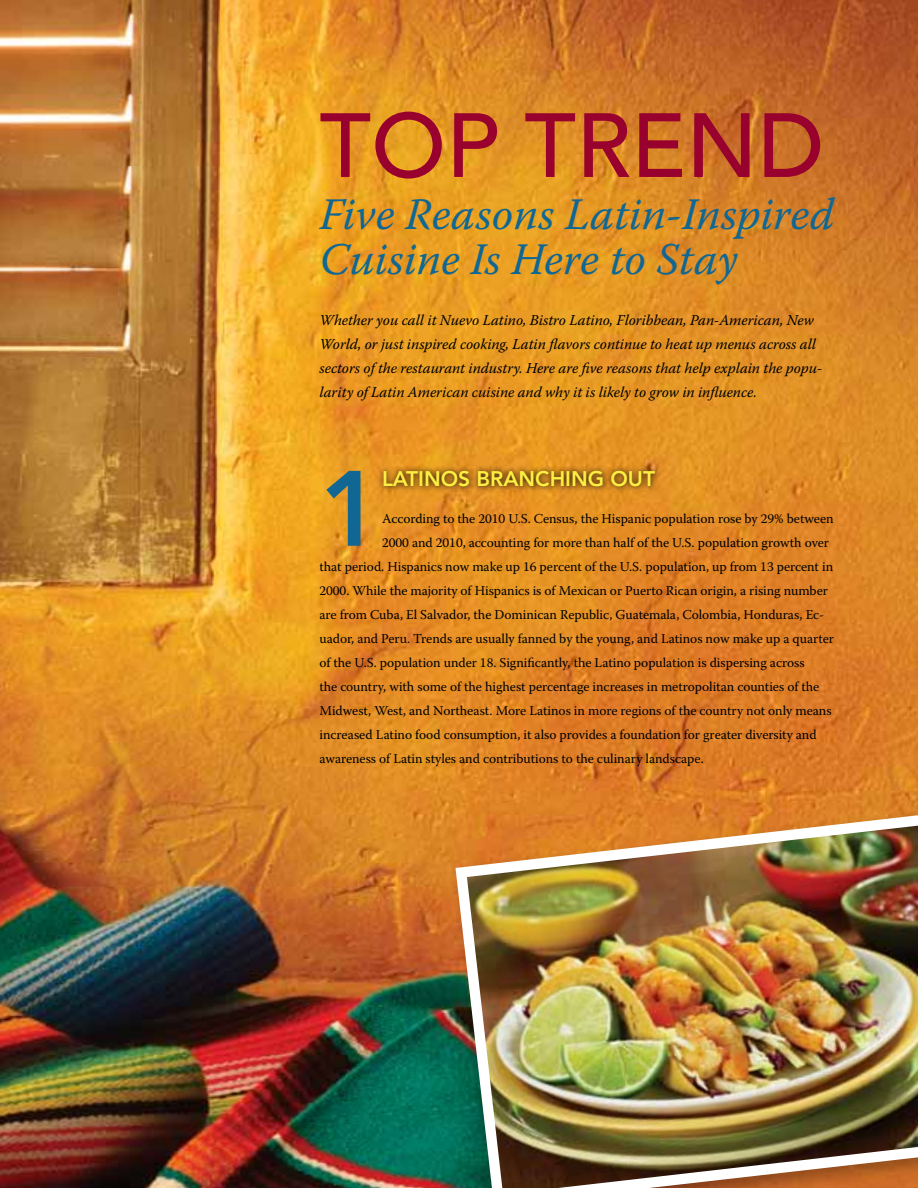
<style>
.page{position:relative;width:918px;height:1188px;background:#fff}
.page>*{position:absolute;margin:0;border:0;box-sizing:border-box;transform-origin:0 0}
.t1{font:800 105.75px "Avenir";color:#106793}
.t2{font:500 90px "Avenir";color:#98002e}
.t3{font:italic 45px/45px "Warnock Pro";color:#106793}
.t4{font:800 21px "Avenir";color:#fdef42}
.t5{font:italic 15px/24px "Warnock Pro";letter-spacing:-.005em;color:#000}
.t6{font:13.5px "Warnock Pro";letter-spacing:-.005em;color:#000}
</style>
<div class="page">
<img style="left:0;top:0;width:918px;height:1188px">
<div style="left:377px;top:464px;width:285px;height:29px;background:#000;opacity:.7"></div>
<img style="left:450px;top:808px;width:468px;height:380px">
<h2 class="t2" style="left:320px;top:94px;width:506px">TOP TREND</h2>
<h3 class="t3" style="left:320px;top:191px;width:516px">Five Reasons Latin-Inspired<br>Cuisine Is Here to Stay</h3>
<p class="t5" style="left:320px;top:308px;width:504px">Whether you call it Nuevo Latino, Bistro Latino, Floribbean, Pan-American, New World, or just inspired cooking, Latin flavors continue to heat up menus across all sectors of the restaurant industry. Here are five reasons that help explain the popu&shy;larity of Latin American cuisine and why it is likely to grow in influence.</p>
<h1 class="t1" style="left:320px;top:446px;width:64px">1</h1>
<h3 class="t4" style="left:382px;top:466px;width:25px">LATINOS</h3>
<h3 class="t4" style="left:477px;top:466px;width:29px">BRANCHING</h3>
<h3 class="t4" style="left:610px;top:466px;width:32px">OUT</h3>
<p class="t6" style="left:382px;top:511px;width:453px">According to the 2010 U.S. Census, the Hispanic population rose by 29% between</p>
<p class="t6" style="left:382px;top:535px;width:449px">2000 and 2010, accounting for more than half of the U.S. population growth over</p>
<p class="t6" style="left:320px;top:559px;width:515px">that period. Hispanics now make up 16 percent of the U.S. population, up from 13 percent in</p>
<p class="t6" style="left:320px;top:583px;width:510px">2000. While the majority of Hispanics is of Mexican or Puerto Rican origin, a rising number</p>
<p class="t6" style="left:320px;top:607px;width:506px">are from Cuba, El Salvador, the Dominican Republic, Guatemala, Colombia, Honduras, Ec-</p>
<p class="t6" style="left:320px;top:631px;width:516px">uador, and Peru. Trends are usually fanned by the young, and Latinos now make up a quarter</p>
<p class="t6" style="left:320px;top:655px;width:487px">of the U.S. population under 18. Significantly, the Latino population is dispersing across</p>
<p class="t6" style="left:320px;top:679px;width:501px">the country, with some of the highest percentage increases in metropolitan counties of the</p>
<p class="t6" style="left:320px;top:703px;width:514px">Midwest, West, and Northeast. More Latinos in more regions of the country not only means</p>
<p class="t6" style="left:320px;top:727px;width:499px">increased Latino food consumption, it also provides a foundation for greater diversity and</p>
<p class="t6" style="left:320px;top:751px;width:386px">awareness of Latin styles and contributions to the culinary landscape.</p>
</div>
